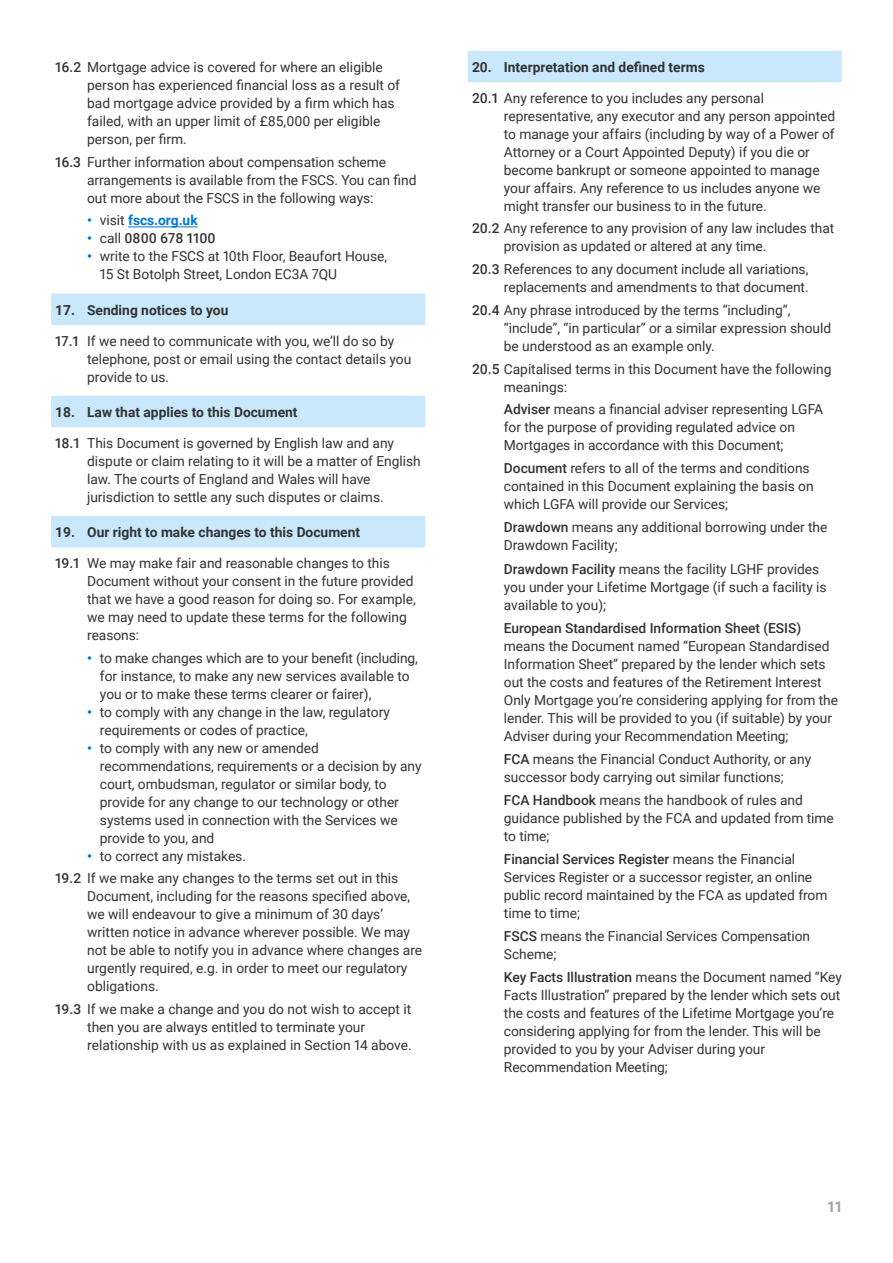
<style>
.page{position:relative;width:893px;height:1263px;background:#fff}
.page>*{position:absolute;margin:0;border:0;box-sizing:border-box;transform-origin:0 0}
.t1{font:700 15px "Roboto";color:#a3a1a1}
.Body_text_Lvl_2{font:13.8px/18px "Roboto";letter-spacing:-.005em;color:#333}
.t2{font:700 13.8px "Roboto";color:#333}
.t3{font:700 13.8px "Roboto";letter-spacing:-.005em;color:#0076d6}
.t4{font:500 13.8px "Roboto";letter-spacing:-.005em;color:#333}
.s1{font-weight:500}
.s2{font-weight:400;color:#333}
.s3{font-weight:700;color:#0076d6}
.s4{font-weight:400}
</style>
<div class="page">
<hr style="left:128px;top:227px;width:70px;height:1px;background:#0076d6">
<div style="left:51px;top:294px;width:374px;height:31px;background:#c9e8fb"></div>
<div style="left:51px;top:396px;width:374px;height:31px;background:#c9e8fb"></div>
<div style="left:51px;top:516px;width:374px;height:31px;background:#c9e8fb"></div>
<div style="left:468px;top:51px;width:374px;height:31px;background:#c9e8fb"></div>
<p class="Body_text_Lvl_2" style="left:87px;top:58px;width:314px;text-indent:-32px"><span class="s1">16.2</span> Mortgage advice is covered for where an eligible person has experienced financial loss as a result of bad mortgage advice provided by a firm which has failed, with an upper limit of £85,000 per eligible person, per firm.</p>
<p class="Body_text_Lvl_2" style="left:87px;top:152px;width:331px;text-indent:-32px"><span class="s1">16.3</span> Further information about compensation scheme arrangements is available from the FSCS. You can find out more about the FSCS in the following ways:</p>
<p class="t3" style="left:87px;top:211px;width:112px">• <span class="s2">visit</span> fscs.org.uk</p>
<p class="t4" style="left:87px;top:229px;width:130px"><span class="s3">•</span> <span class="s4">call</span> 0800 678 1100</p>
<p class="Body_text_Lvl_2" style="left:100px;top:247px;width:289px;text-indent:-13px"><span class="s3">•</span> write to the FSCS at 10th Floor, Beaufort House,<br>15 St Botolph Street, London EC3A 7QU</p>
<p class="t2" style="left:55px;top:300px;width:175px">17. Sending notices to you</p>
<p class="Body_text_Lvl_2" style="left:87px;top:331px;width:326px;text-indent:-32px"><span class="s1">17.1</span> If we need to communicate with you, we’ll do so by telephone, post or email using the contact details you provide to us.</p>
<p class="t2" style="left:55px;top:402px;width:244px">18. Law that applies to this Document</p>
<p class="Body_text_Lvl_2" style="left:87px;top:433px;width:335px;text-indent:-32px"><span class="s1">18.1</span> This Document is governed by English law and any dispute or claim relating to it will be a matter of English law. The courts of England and Wales will have jurisdiction to settle any such disputes or claims.</p>
<p class="t2" style="left:55px;top:523px;width:306px">19. Our right to make changes to this Document</p>
<p class="Body_text_Lvl_2" style="left:87px;top:554px;width:330px;text-indent:-32px"><span class="s1">19.1</span> We may make fair and reasonable changes to this Document without your consent in the future provided that we have a good reason for doing so. For example, we may need to update these terms for the following reasons:</p>
<p class="Body_text_Lvl_2" style="left:100px;top:648px;width:319px;text-indent:-13px"><span class="s3">•</span> to make changes which are to your benefit (including, for instance, to make any new services available to you or to make these terms clearer or fairer),</p>
<p class="Body_text_Lvl_2" style="left:100px;top:702px;width:292px;text-indent:-13px"><span class="s3">•</span> to comply with any change in the law, regulatory requirements or codes of practice,</p>
<p class="Body_text_Lvl_2" style="left:100px;top:738px;width:323px;text-indent:-13px"><span class="s3">•</span> to comply with any new or amended recommendations, requirements or a decision by any court, ombudsman, regulator or similar body, to provide for any change to our technology or other systems used in connection with the Services we provide to you, and</p>
<p class="Body_text_Lvl_2" style="left:87px;top:846px;width:160px"><span class="s3">•</span> to correct any mistakes.</p>
<p class="Body_text_Lvl_2" style="left:87px;top:869px;width:337px;text-indent:-32px"><span class="s1">19.2</span> If we make any changes to the terms set out in this Document, including for the reasons specified above, we will endeavour to give a minimum of 30 days’ written notice in advance wherever possible. We may not be able to notify you in advance where changes are urgently required, e.g. in order to meet our regulatory obligations.</p>
<p class="Body_text_Lvl_2" style="left:87px;top:1000px;width:326px;text-indent:-32px"><span class="s1">19.3</span> If we make a change and you do not wish to accept it then you are always entitled to terminate your relationship with us as explained in Section 14 above.</p>
<p class="t2" style="left:472px;top:57px;width:234px">20. Interpretation and defined terms</p>
<p class="Body_text_Lvl_2" style="left:504px;top:88px;width:333px;text-indent:-32px"><span class="s1">20.1</span> Any reference to you includes any personal representative, any executor and any person appointed to manage your affairs (including by way of a Power of Attorney or a Court Appointed Deputy) if you die or become bankrupt or someone appointed to manage your affairs. Any reference to us includes anyone we might transfer our business to in the future.</p>
<p class="Body_text_Lvl_2" style="left:504px;top:219px;width:332px;text-indent:-32px"><span class="s1">20.2</span> Any reference to any provision of any law includes that provision as updated or altered at any time.</p>
<p class="Body_text_Lvl_2" style="left:472px;top:260px;width:338px;text-align:right"><span class="s1">20.3</span> References to any document include all variations, replacements and amendments to that document.</p>
<p class="Body_text_Lvl_2" style="left:504px;top:300px;width:329px;text-indent:-32px"><span class="s1">20.4</span> Any phrase introduced by the terms “including”, “include”, “in particular” or a similar expression should be understood as an example only.</p>
<p class="Body_text_Lvl_2" style="left:504px;top:359px;width:329px;text-indent:-32px"><span class="s1">20.5</span> Capitalised terms in this Document have the following meanings:</p>
<p class="Body_text_Lvl_2" style="left:504px;top:400px;width:321px"><span class="s1">Adviser</span> means a financial adviser representing LGFA for the purpose of providing regulated advice on<br>Mortgages in accordance with this Document;</p>
<p class="Body_text_Lvl_2" style="left:504px;top:459px;width:311px"><span class="s1">Document</span> refers to all of the terms and conditions contained in this Document explaining the basis on which LGFA will provide our Services;</p>
<p class="Body_text_Lvl_2" style="left:504px;top:518px;width:325px"><span class="s1">Drawdown</span> means any additional borrowing under the<br>Drawdown Facility;</p>
<p class="Body_text_Lvl_2" style="left:504px;top:559px;width:324px"><span class="s1">Drawdown Facility</span> means the facility LGHF provides you under your Lifetime Mortgage (if such a facility is available to you);</p>
<p class="Body_text_Lvl_2" style="left:504px;top:618px;width:336px"><span class="s1">European Standardised Information Sheet (ESIS) </span>means the Document named “European Standardised Information Sheet” prepared by the lender which sets out the costs and features of the Retirement Interest Only Mortgage you’re considering applying for from the lender. This will be provided to you (if suitable) by your Adviser during your Recommendation Meeting;</p>
<p class="Body_text_Lvl_2" style="left:504px;top:749px;width:309px"><span class="s1">FCA</span> means the Financial Conduct Authority, or any successor body carrying out similar functions;</p>
<p class="Body_text_Lvl_2" style="left:504px;top:790px;width:331px"><span class="s1">FCA Handbook</span> means the handbook of rules and guidance published by the FCA and updated from time to time;</p>
<p class="Body_text_Lvl_2" style="left:504px;top:849px;width:325px"><span class="s1">Financial Services Register</span> means the Financial Services Register or a successor register, an online public record maintained by the FCA as updated from time to time;</p>
<p class="Body_text_Lvl_2" style="left:504px;top:927px;width:308px"><span class="s1">FSCS</span> means the Financial Services Compensation<br>Scheme;</p>
<p class="Body_text_Lvl_2" style="left:504px;top:968px;width:340px"><span class="s1">Key Facts Illustration</span> means the Document named “Key Facts Illustration” prepared by the lender which sets out the costs and features of the Lifetime Mortgage you’re considering applying for from the lender. This will be provided to you by your Adviser during your Recommendation Meeting;</p>
<p class="t1" style="left:828px;top:1196px;width:16px">11</p>
</div>
